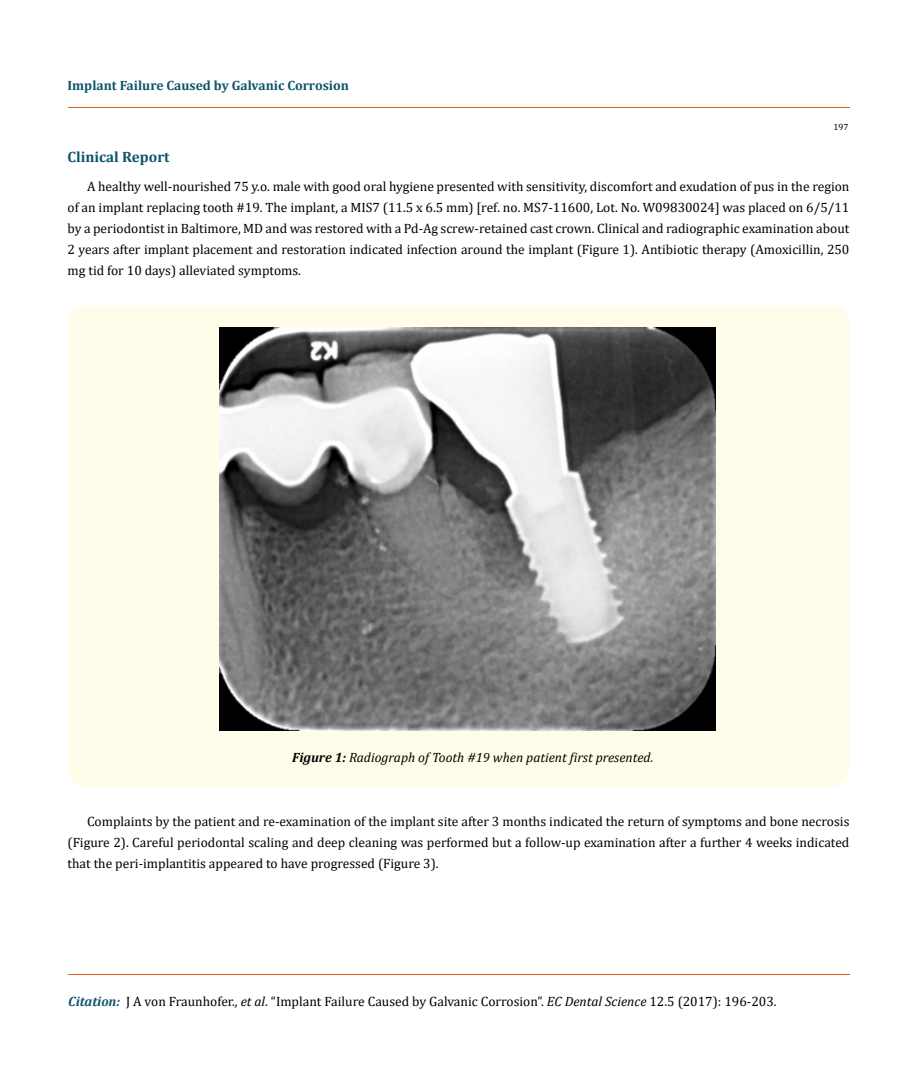
<style>
.page{position:relative;width:917px;height:1082px;background:#fff}
.page>*{position:absolute;margin:0;border:0;box-sizing:border-box;transform-origin:0 0}
.t1{font:700 15px "Cambria";color:#0e546a}
.t2{font:13.5px/21px "Cambria";color:#000;text-align:justify}
.t3{font:italic 13.5px "Cambria";color:#000}
.t4{font:700 13.5px "Cambria";color:#0e546a}
.t5{font:9px "Cambria";color:#000}
.s1{font-weight:700}
.s2{font-weight:700;font-style:italic;color:#0e546a}
.s3{font-style:italic}
</style>
<div class="page">
<hr style="left:68px;top:108px;width:781px;height:1px;background:#e05d1a">
<hr style="left:68px;top:974px;width:781px;height:1px;background:#e05d1a">
<div style="left:68px;top:305px;width:781px;height:481px;background:#fffde9;border-radius:18px"></div>
<img style="left:220px;top:328px;width:495px;height:402px">
<p class="t4" style="left:68px;top:76px;width:283px">Implant Failure Caused by Galvanic Corrosion</p>
<p class="t5" style="left:833px;top:122px;width:16px">197</p>
<p class="t1" style="left:68px;top:146px;width:104px">Clinical Report</p>
<p class="t2" style="left:68px;top:176px;width:783px;text-indent:19px">A healthy well-nourished 75 y.o. male with good oral hygiene presented with sensitivity, discomfort and exudation of pus in the region of an implant replacing tooth #19. The implant, a MIS7 (11.5 x 6.5 mm) [ref. no. MS7-11600, Lot. No. W09830024] was placed on 6/5/11 by a periodontist in Baltimore, MD and was restored with a Pd-Ag screw-retained cast crown. Clinical and radiographic examination about 2 years after implant placement and restoration indicated infection around the implant (Figure 1). Antibiotic therapy (Amoxicillin, 250 mg tid for 10 days) alleviated symptoms.</p>
<p class="t3" style="left:292px;top:747px;width:363px"><span class="s1">Figure 1:</span> Radiograph of Tooth #19 when patient first presented.</p>
<p class="t2" style="left:68px;top:810px;width:783px;text-indent:19px">Complaints by the patient and re-examination of the implant site after 3 months indicated the return of symptoms and bone necrosis (Figure 2). Careful periodontal scaling and deep cleaning was performed but a follow-up examination after a further 4 weeks indicated that the peri-implantitis appeared to have progressed (Figure 3).</p>
<p class="t2" style="left:68px;top:990px;width:709px"><span class="s2">Citation:</span> J A von Fraunhofer., <span class="s3">et al</span>. “Implant Failure Caused by Galvanic Corrosion”. <span class="s3">EC Dental Science</span> 12.5 (2017): 196-203.</p>
</div>
